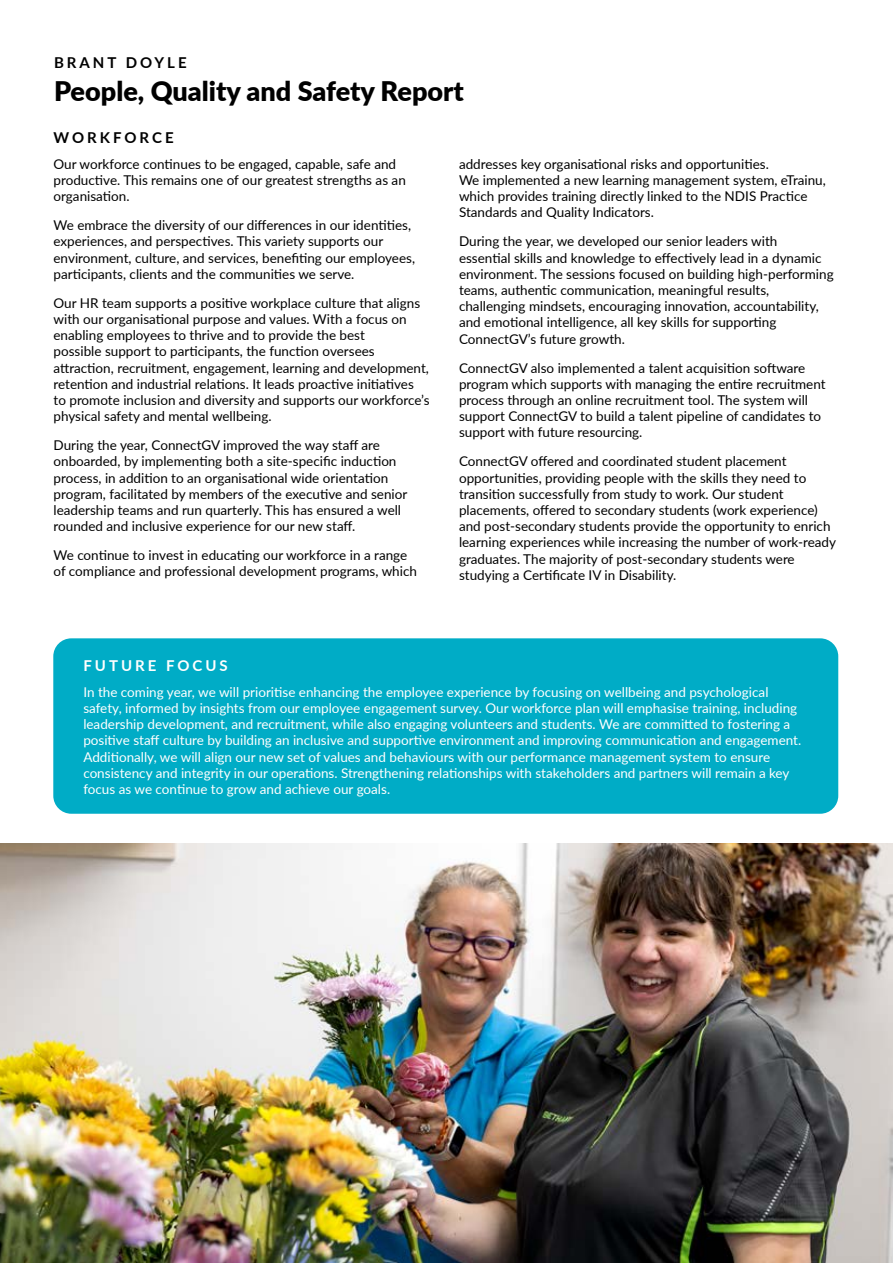
<style>
.page{position:relative;width:893px;height:1263px;background:#fff}
.page>*{position:absolute;margin:0;border:0;box-sizing:border-box;transform-origin:0 0}
.t1{font:900 27px "Lato";color:#000}
.t2{font:700 15px "Lato";letter-spacing:.2em;color:#000}
.t3{font:700 15px "Lato";letter-spacing:.2em;color:#fff}
.t4{font:13.5px/16.2px "Lato";color:#000}
.t5{font:13.5px/16.2px "Lato";color:#fff}
</style>
<div class="page">
<div style="left:53px;top:638px;width:785px;height:176px;background:#00acc6;border-radius:18px"></div>
<hr style="left:892px;top:637px;width:1px;height:626px;background:#2d256e">
<img style="left:0;top:843px;width:893px;height:420px">
<p class="t2" style="left:54px;top:52px;width:134px">BRANT DOYLE</p>
<h1 class="t1" style="left:54px;top:71px;width:411px">People, Quality and Safety Report</h1>
<p class="t2" style="left:54px;top:127px;width:122px">WORKFORCE</p>
<p class="t4" style="left:54px;top:155px;width:354px">Our workforce continues to be engaged, capable, safe and productive. This remains one of our greatest strengths as an organisation.</p>
<p class="t4" style="left:54px;top:217px;width:363px">We embrace the diversity of our differences in our identities, experiences, and perspectives. This variety supports our environment, culture, and services, benefiting our employees, participants, clients and the communities we serve.</p>
<p class="t4" style="left:54px;top:294px;width:378px">Our HR team supports a positive workplace culture that aligns with our organisational purpose and values. With a focus on enabling employees to thrive and to provide the best<br>possible support to participants, the function oversees attraction, recruitment, engagement, learning and development, retention and industrial relations. It leads proactive initiatives to promote inclusion and diversity and supports our workforce’s physical safety and mental wellbeing.</p>
<p class="t4" style="left:54px;top:437px;width:355px">During the year, ConnectGV improved the way staff are onboarded, by implementing both a site-specific induction process, in addition to an organisational wide orientation program, facilitated by members of the executive and senior leadership teams and run quarterly. This has ensured a well rounded and inclusive experience for our new staff.</p>
<p class="t4" style="left:54px;top:547px;width:365px">We continue to invest in educating our workforce in a range of compliance and professional development programs, which</p>
<p class="t4" style="left:459px;top:155px;width:368px">addresses key organisational risks and opportunities.<br>We implemented a new learning management system, eTrainu, which provides training directly linked to the NDIS Practice Standards and Quality Indicators.</p>
<p class="t4" style="left:459px;top:233px;width:376px">During the year, we developed our senior leaders with<br>essential skills and knowledge to effectively lead in a dynamic environment. The sessions focused on building high-performing teams, authentic communication, meaningful results, challenging mindsets, encouraging innovation, accountability, and emotional intelligence, all key skills for supporting ConnectGV’s future growth.</p>
<p class="t4" style="left:459px;top:359px;width:368px">ConnectGV also implemented a talent acquisition software program which supports with managing the entire recruitment process through an online recruitment tool. The system will support ConnectGV to build a talent pipeline of candidates to support with future resourcing.</p>
<p class="t4" style="left:459px;top:453px;width:379px">ConnectGV offered and coordinated student placement opportunities, providing people with the skills they need to transition successfully from study to work. Our student placements, offered to secondary students (work experience) and post-secondary students provide the opportunity to enrich learning experiences while increasing the number of work-ready graduates. The majority of post-secondary students were studying a Certificate IV in Disability.</p>
<p class="t3" style="left:83px;top:654px;width:146px">FUTURE FOCUS</p>
<p class="t5" style="left:83px;top:683px;width:719px">In the coming year, we will prioritise enhancing the employee experience by focusing on wellbeing and psychological safety, informed by insights from our employee engagement survey. Our workforce plan will emphasise training, including leadership development, and recruitment, while also engaging volunteers and students. We are committed to fostering a positive staff culture by building an inclusive and supportive environment and improving communication and engagement.<br>Additionally, we will align our new set of values and behaviours with our performance management system to ensure consistency and integrity in our operations. Strengthening relationships with stakeholders and partners will remain a key focus as we continue to grow and achieve our goals.</p>
</div>
